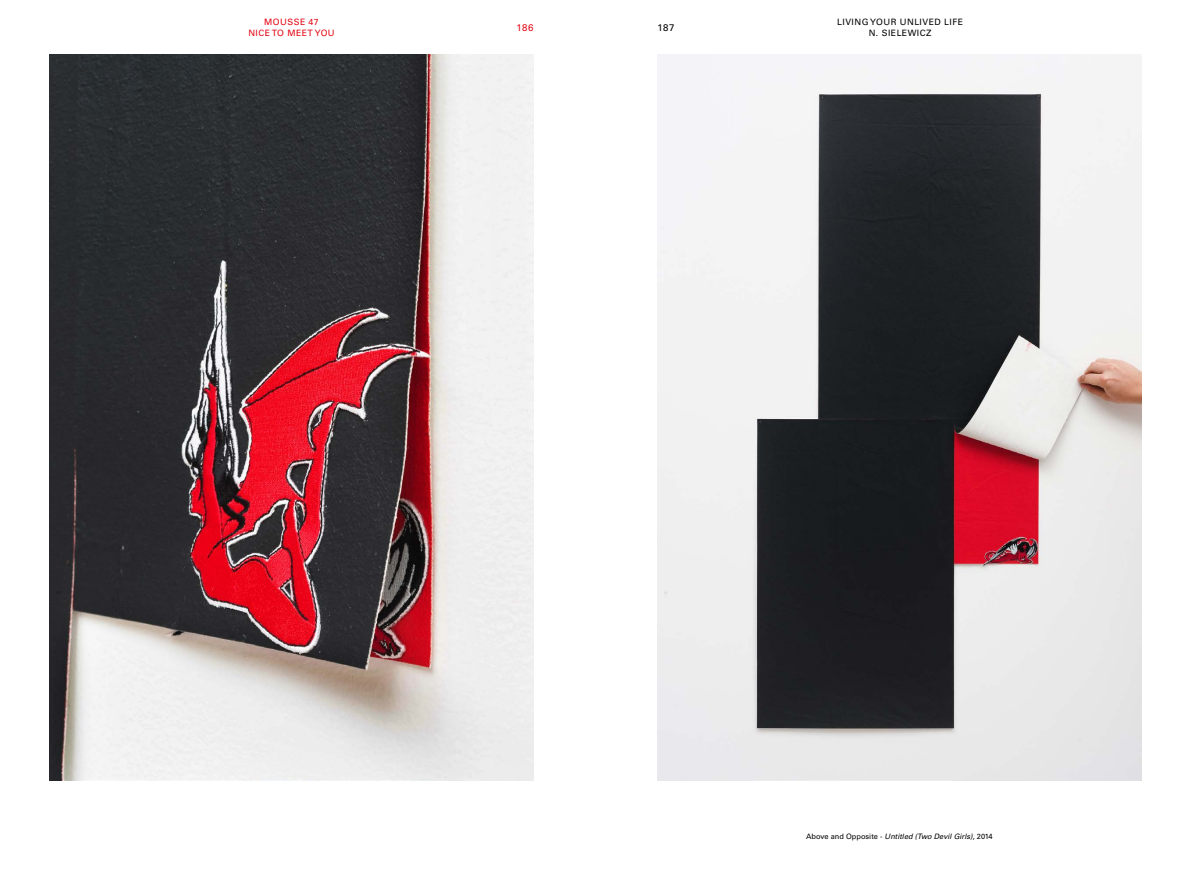
<style>
.page{position:relative;width:1191px;height:869px;background:#fff}
.page>*{position:absolute;margin:0;border:0;box-sizing:border-box;transform-origin:0 0}
.t1{font:9.62px "Univers LT Std";color:#e30613}
.t2{font:9.62px "Univers LT Std";color:#000}
.t3{font:8.75px/10.5px "Univers LT Std";letter-spacing:.05em;color:#000;text-align:center}
.t4{font:8.75px/10.5px "Univers LT Std";letter-spacing:.05em;color:#e30613;text-align:center}
.t5{font:italic 7.44px "Univers LT Std";color:#000}
.s1{font-style:normal}
</style>
<div class="page">
<img style="left:50px;top:55px;width:483px;height:725px">
<img style="left:657px;top:54px;width:484px;height:726px">
<p class="t4" style="left:248px;top:17px;width:88px">MOUSSE 47<br>NICE TO MEET YOU</p>
<p class="t2" style="left:657px;top:22px;width:18px">187</p>
<p class="t3" style="left:837px;top:17px;width:127px">LIVING YOUR UNLIVED LIFE<br>N. SIELEWICZ</p>
<p class="t1" style="left:516px;top:22px;width:18px">186</p>
<p class="t5" style="left:806px;top:832px;width:188px"><span class="s1">Above and Opposite -</span> Untitled (Two Devil Girls)<span class="s1">, 2014</span></p>
</div>
